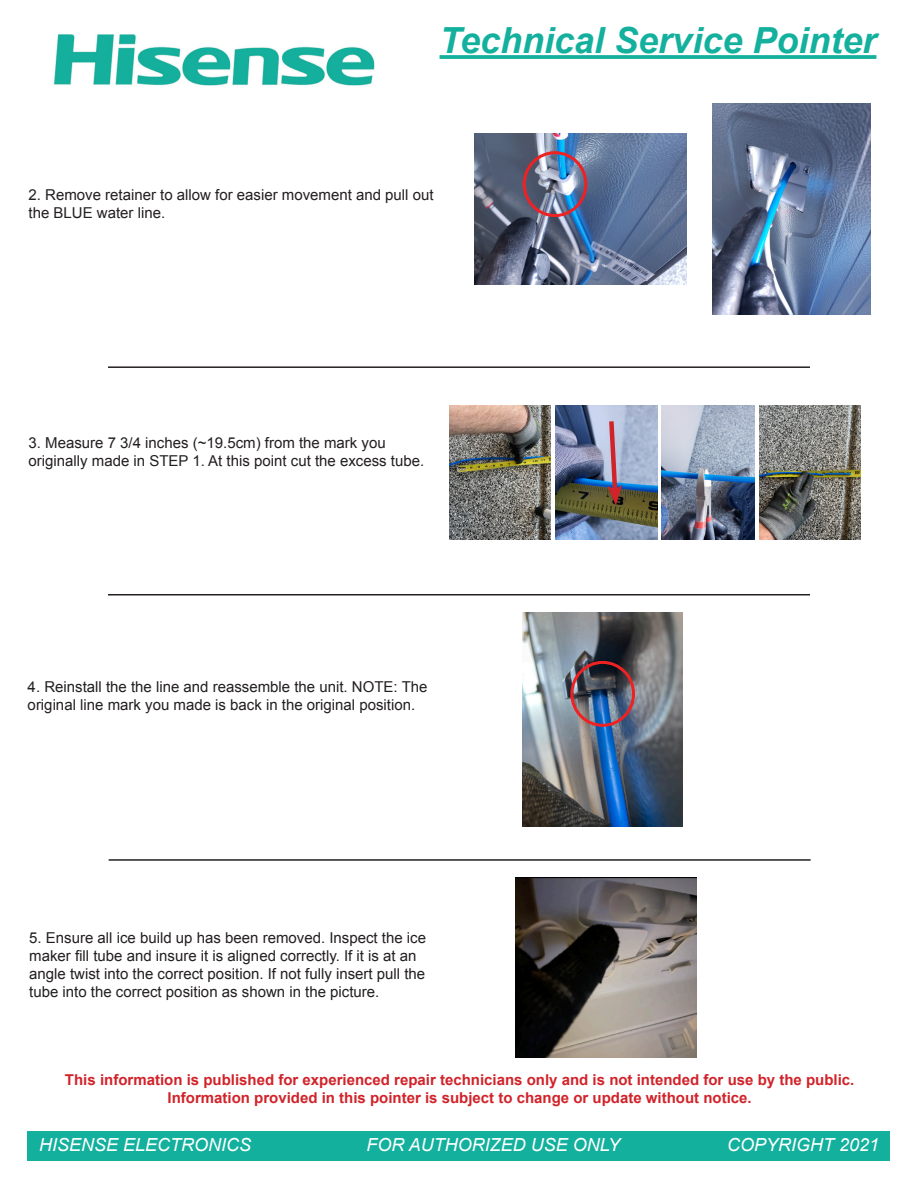
<style>
.page{position:relative;width:918px;height:1188px;background:#fff}
.page>*{position:absolute;margin:0;border:0;box-sizing:border-box;transform-origin:0 0}
.t1{font:italic 700 36px "Arial";color:#13b09d}
.t2{font:italic 18px "Arial";color:#fff}
.t3{font:15px/18px "Arial";color:#231f20}
.t4{font:700 15px/18px "Arial";color:#d1232a;text-align:center}
</style>
<div class="page">
<img style="left:54px;top:34px;width:321px;height:52px">
<svg style="left:440px;top:55px;width:436px;height:4px;background:#1fb4a2"></svg>
<img style="left:475px;top:134px;width:212px;height:150px">
<div style="left:28px;top:1131px;width:862px;height:30px;background:#13b09d"></div>
<hr style="left:108px;top:366px;width:702px;height:2px;background:#231f20">
<hr style="left:108px;top:594px;width:702px;height:1px;background:#231f20">
<hr style="left:109px;top:859px;width:702px;height:2px;background:#231f20">
<img style="left:713px;top:103px;width:158px;height:211px">
<img style="left:555px;top:405px;width:102px;height:135px">
<img style="left:662px;top:405px;width:93px;height:135px">
<svg style="left:607px;top:417px;width:15px;height:89px"></svg>
<div style="left:523px;top:151px;width:64px;height:66px;border:3px solid #ee2123;border-radius:50%"></div>
<img style="left:450px;top:405px;width:101px;height:135px">
<img style="left:760px;top:405px;width:100px;height:134px">
<img style="left:523px;top:613px;width:160px;height:213px">
<div style="left:570px;top:661px;width:65px;height:66px;border:3px solid #ee2123;border-radius:50%"></div>
<img style="left:515px;top:878px;width:182px;height:180px">
<p class="t1" style="left:440px;top:17px;width:438px">Technical Service Pointer</p>
<p class="t3" style="left:28px;top:186px;width:407px">2. Remove retainer to allow for easier movement and pull out the BLUE water line.</p>
<p class="t3" style="left:28px;top:434px;width:397px">3. Measure 7 3/4 inches (~19.5cm) from the mark you originally made in STEP 1. At this point cut the excess tube.</p>
<p class="t3" style="left:28px;top:678px;width:401px">4. Reinstall the the line and reassemble the unit. NOTE: The original line mark you made is back in the original position.</p>
<p class="t3" style="left:29px;top:929px;width:398px">5. Ensure all ice build up has been removed. Inspect the ice maker fill tube and insure it is aligned correctly. If it is at an angle twist into the correct position. If not fully insert pull the tube into the correct position as shown in the picture.</p>
<p class="t4" style="left:65px;top:1072px;width:791px">This information is published for experienced repair technicians only and is not intended for use by the public.<br>Information provided in this pointer is subject to change or update without notice.</p>
<p class="t2" style="left:39px;top:1133px;width:214px">HISENSE ELECTRONICS</p>
<p class="t2" style="left:367px;top:1133px;width:255px">FOR AUTHORIZED USE ONLY</p>
<p class="t2" style="left:727px;top:1133px;width:154px">COPYRIGHT 2021</p>
</div>
